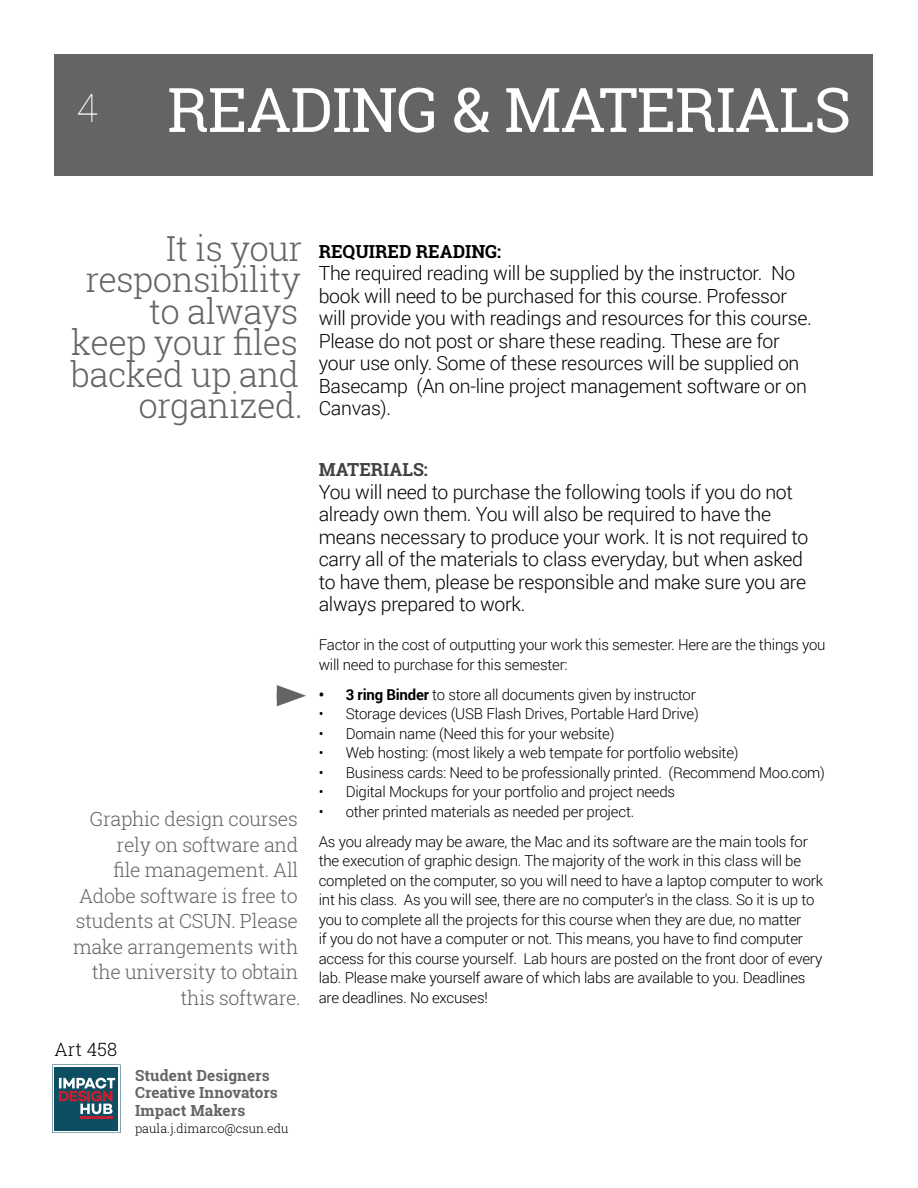
<style>
.page{position:relative;width:918px;height:1188px;background:#fff}
.page>*{position:absolute;margin:0;border:0;box-sizing:border-box;transform-origin:0 0}
.t1{font:61.5px "Roboto Slab";letter-spacing:-.015em;color:#fff}
.t2{font:300 34.5px/31.5px "Roboto Slab";letter-spacing:-.015em;color:#636466;text-align:right}
.t3{font:300 19.5px/22.5px "Roboto";letter-spacing:-.015em;color:#000}
.t4{font:300 19.5px/25.5px "Roboto Slab";letter-spacing:-.015em;color:#636466;text-align:right}
.t5{font:300 18.3px "Roboto Slab";letter-spacing:.005em;color:#000}
.t6{font:700 18px "Roboto Slab";color:#000}
.t7{font:700 18px "Roboto Slab";color:#414042}
.t8{font:700 15.3px/17.4px "Roboto Slab";letter-spacing:.005em;color:#636466}
.t9{font:300 15px/19.5px "Roboto";letter-spacing:-.015em;color:#000}
.t10{font:300 12.3px "Roboto Slab";letter-spacing:.005em;color:#000}
.s1{font-weight:700}
</style>
<div class="page">
<div style="left:54px;top:54px;width:818px;height:122px;background:#636466"></div>
<div style="left:53px;top:1065px;width:67px;height:68px;border:4px solid #fff"></div>
<div style="left:55px;top:1067px;width:63px;height:63px;background:#0e4e63"></div>
<hr style="left:80px;top:1116px;width:33px;height:3px;background:#c4202f">
<svg style="left:59px;top:1078px;width:56px;height:36px"></svg>
<svg style="left:277px;top:685px;width:29px;height:21px"></svg>
<h1 class="t1" style="left:77px;top:67px;width:776px"><sup>4</sup> READING &amp; MATERIALS</h1>
<h2 class="t2" style="left:71px;top:232px;width:233px">It is your responsibility to always keep your files backed up and organized.</h2>
<h3 class="t4" style="left:73px;top:806px;width:229px">Graphic design courses rely on software and<br>file management. All<br>Adobe software is free to students at CSUN. Please make arrangements with the university to obtain this software.</h3>
<p class="t5" style="left:55px;top:1037px;width:64px">Art 458</p>
<p class="t8" style="left:135px;top:1067px;width:144px">Student Designers<br>Creative Innovators<br>Impact Makers</p>
<p class="t10" style="left:135px;top:1120px;width:155px">paula.j.dimarco@csun.edu</p>
<p class="t6" style="left:319px;top:239px;width:184px">REQUIRED READING:</p>
<p class="t3" style="left:319px;top:262px;width:495px">The required reading will be supplied by the instructor. No book will need to be purchased for this course. Professor will provide you with readings and resources for this course.<br>Please do not post or share these reading. These are for your use only. Some of these resources will be supplied on Basecamp (An on-line project management software or on Canvas).</p>
<p class="t7" style="left:319px;top:457px;width:111px">MATERIALS:</p>
<p class="t3" style="left:319px;top:480px;width:491px">You will need to purchase the following tools if you do not already own them. You will also be required to have the means necessary to produce your work. It is not required to carry all of the materials to class everyday, but when asked to have them, please be responsible and make sure you are always prepared to work.</p>
<p class="t9" style="left:319px;top:634px;width:508px">Factor in the cost of outputting your work this semester. Here are the things you will need to purchase for this semester:</p>
<p class="t9" style="left:319px;top:684px;width:379px"><span class="s1">• 3 ring Binder</span> to store all documents given by instructor</p>
<p class="t9" style="left:319px;top:703px;width:382px">• Storage devices (USB Flash Drives, Portable Hard Drive)</p>
<p class="t9" style="left:319px;top:723px;width:297px">• Domain name (Need this for your website)</p>
<p class="t9" style="left:319px;top:742px;width:421px">• Web hosting: (most likely a web tempate for portfolio website)</p>
<p class="t9" style="left:319px;top:762px;width:508px">• Business cards: Need to be professionally printed. (Recommend Moo.com)</p>
<p class="t9" style="left:319px;top:781px;width:358px">• Digital Mockups for your portfolio and project needs</p>
<p class="t9" style="left:319px;top:796px;width:491px;line-height:30px">• other printed materials as needed per project.<br>As you already may be aware, the Mac and its software are the main tools for</p>
<p class="t9" style="left:319px;top:850px;width:506px">the execution of graphic design. The majority of the work in this class will be completed on the computer, so you will need to have a laptop computer to work int his class. As you will see, there are no computer’s in the class. So it is up to you to complete all the projects for this course when they are due, no matter<br>if you do not have a computer or not. This means, you have to find computer access for this course yourself. Lab hours are posted on the front door of every lab. Please make yourself aware of which labs are available to you. Deadlines are deadlines. No excuses!</p>
</div>
